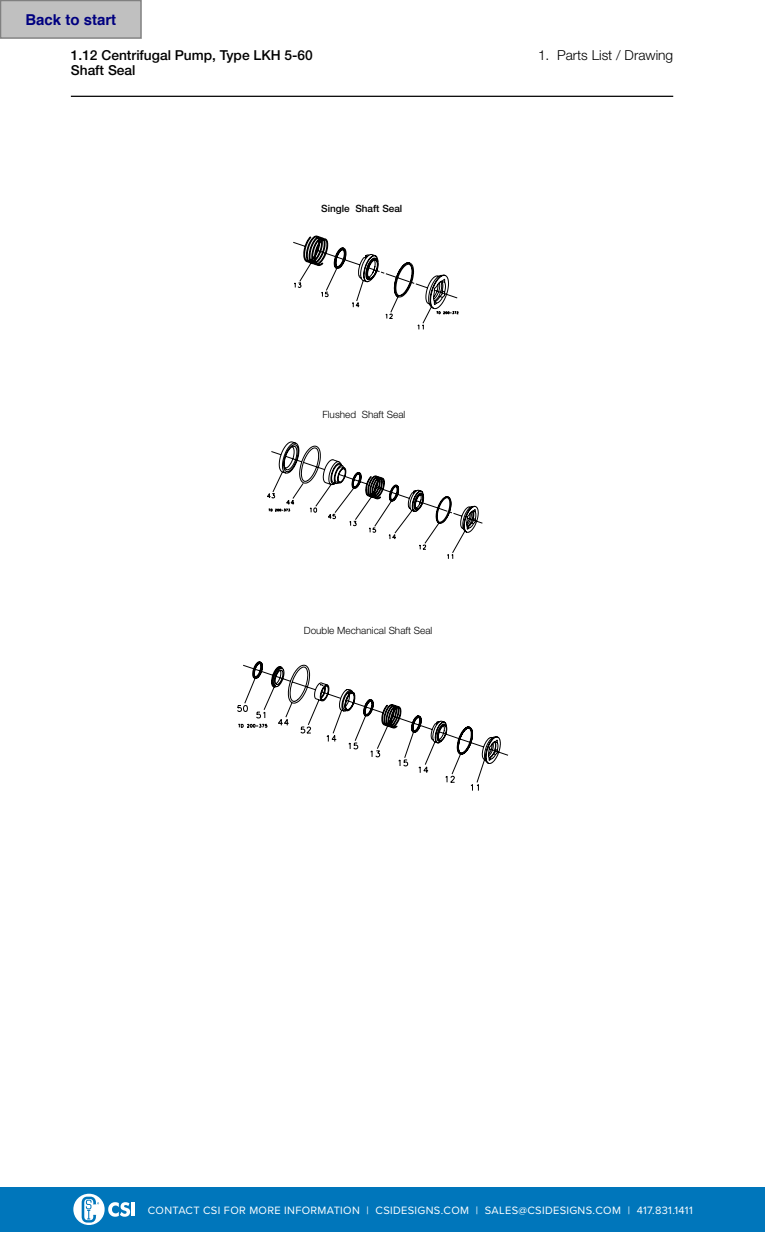
<style>
.page{position:relative;width:765px;height:1260px;background:#fff}
.page>*{position:absolute;margin:0;border:0;box-sizing:border-box;transform-origin:0 0}
.t1{font:700 15px "Helvetica";color:#000080}
.t2{font:500 13.75px "Helvetica Neue";color:#000}
.t3{font:300 13.75px "Helvetica Neue";color:#000}
.t4{font:11px "Proxima Nova";letter-spacing:.03em;color:#fff}
.t5{font:300 10px "Helvetica Neue";color:#000}
.t6{font:500 10px "Helvetica Neue";color:#000}
</style>
<div class="page">
<div style="left:0;top:1187px;width:765px;height:45px;background:#0076bb"></div>
<svg style="left:73px;top:1194px;width:57px;height:31px"></svg>
<hr style="left:131px;top:1203px;width:4px;height:13px;background:#fff">
<hr style="left:71px;top:96px;width:602px;height:1px;background:#000">
<svg style="left:293px;top:236px;width:166px;height:94px"></svg>
<svg style="left:267px;top:442px;width:216px;height:117px"></svg>
<svg style="left:237px;top:661px;width:271px;height:130px"></svg>
<div style="left:0;top:0;width:142px;height:39px;background:#c0c0c0"></div>
<div style="left:0;top:0;width:142px;height:39px;border:1px solid #808080"></div>
<h1 class="t1" style="left:25px;top:7px;width:92px">Back to start</h1>
<p class="t2" style="left:71px;top:47px;width:243px">1.12 Centrifugal Pump, Type LKH 5-60</p>
<p class="t3" style="left:538px;top:47px;width:137px">1. Parts List / Drawing</p>
<p class="t2" style="left:71px;top:62px;width:66px">Shaft Seal</p>
<p class="t6" style="left:321px;top:202px;width:83px">Single Shaft Seal</p>
<p class="t5" style="left:322px;top:408px;width:84px">Flushed Shaft Seal</p>
<p class="t5" style="left:304px;top:624px;width:130px">Double Mechanical Shaft Seal</p>
<p class="t4" style="left:148px;top:1202px;width:546px">CONTACT CSI FOR MORE INFORMATION | CSIDESIGNS.COM | SALES@CSIDESIGNS.COM | 417.831.1411</p>
</div>
